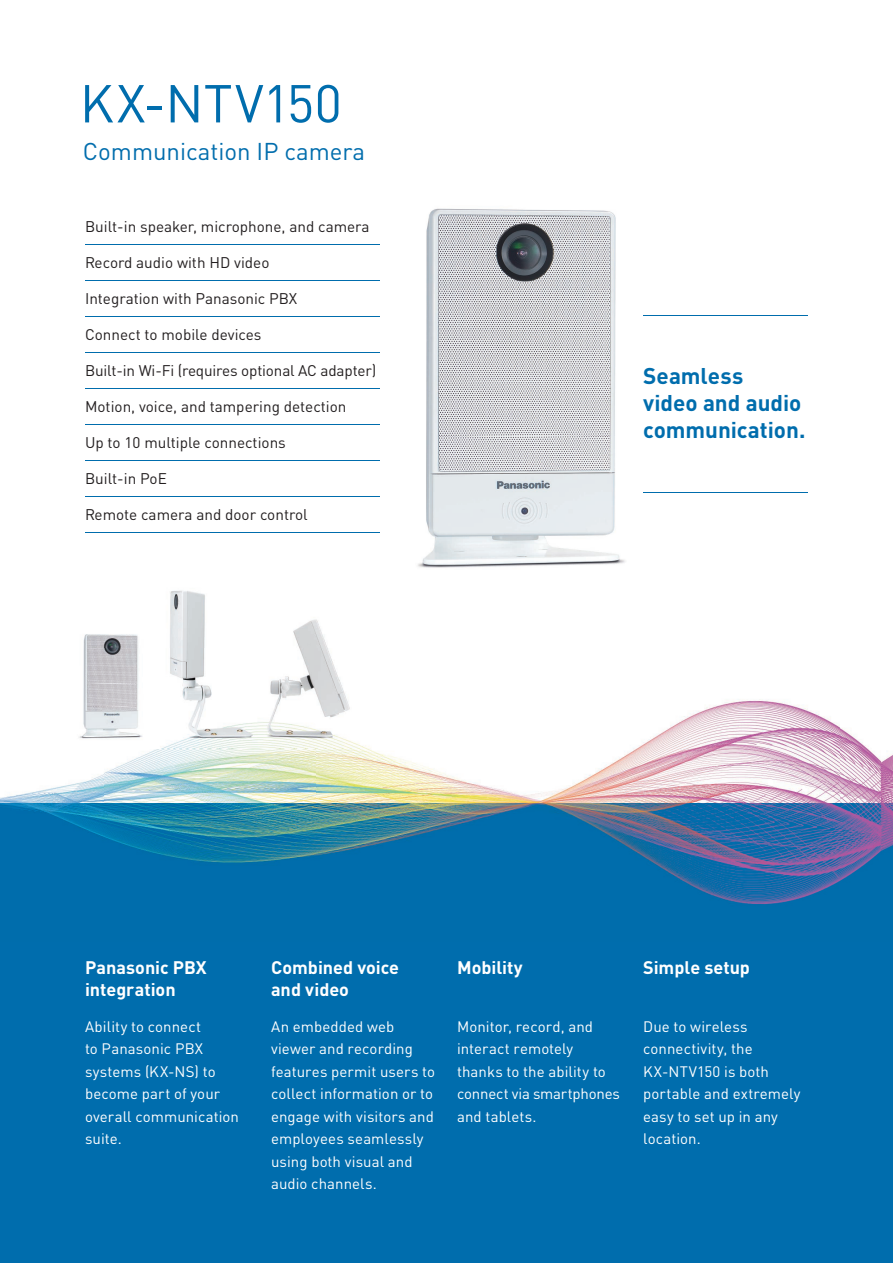
<style>
.page{position:relative;width:893px;height:1263px;background:#fff}
.page>*{position:absolute;margin:0;border:0;box-sizing:border-box;transform-origin:0 0}
.t1{font:52.5px "DIN Pro";color:#006dad}
.t2{font:24px "DIN Pro";color:#006dad}
.t3{font:700 22.5px/27px "DIN Pro";letter-spacing:-.005em;color:#006dad}
.t4{font:700 18px/22.5px "DIN Pro";color:#fff}
.t5{font:15.3px "DIN Pro";color:#231f20}
.t6{font:15px/22.5px "DIN Pro";letter-spacing:.005em;color:#fff}
</style>
<div class="page">
<div style="left:0;top:804px;width:893px;height:459px;background:#006dad"></div>
<img style="left:418px;top:208px;width:207px;height:360px">
<hr style="left:85px;top:244px;width:295px;height:1px;background:#006dad">
<hr style="left:85px;top:280px;width:295px;height:1px;background:#006dad">
<hr style="left:85px;top:316px;width:295px;height:1px;background:#006dad">
<hr style="left:85px;top:352px;width:295px;height:1px;background:#006dad">
<hr style="left:85px;top:388px;width:295px;height:1px;background:#006dad">
<hr style="left:85px;top:424px;width:295px;height:1px;background:#006dad">
<hr style="left:85px;top:460px;width:295px;height:1px;background:#006dad">
<hr style="left:85px;top:496px;width:295px;height:1px;background:#006dad">
<hr style="left:85px;top:532px;width:295px;height:1px;background:#006dad">
<hr style="left:643px;top:492px;width:165px;height:1px;background:#006dad">
<hr style="left:643px;top:315px;width:165px;height:1px;background:#006dad">
<img style="left:0;top:774px;width:104px;height:30px">
<img style="left:315px;top:700px;width:578px;height:104px">
<img style="left:104px;top:748px;width:211px;height:56px">
<img style="left:2px;top:804px;width:891px;height:100px">
<img style="left:79px;top:590px;width:280px;height:158px">
<h1 class="t1" style="left:80px;top:62px;width:264px">KX-NTV150</h1>
<h2 class="t2" style="left:83px;top:132px;width:284px">Communication IP camera</h2>
<p class="t5" style="left:85px;top:214px;width:286px">Built-in speaker, microphone, and camera</p>
<p class="t5" style="left:85px;top:250px;width:186px">Record audio with HD video</p>
<p class="t5" style="left:85px;top:286px;width:214px">Integration with Panasonic PBX</p>
<p class="t5" style="left:85px;top:322px;width:178px">Connect to mobile devices</p>
<p class="t5" style="left:85px;top:358px;width:293px">Built-in Wi-Fi (requires optional AC adapter)</p>
<p class="t5" style="left:85px;top:394px;width:263px">Motion, voice, and tampering detection</p>
<p class="t5" style="left:85px;top:430px;width:202px">Up to 10 multiple connections</p>
<p class="t5" style="left:85px;top:466px;width:83px">Built-in PoE</p>
<p class="t5" style="left:85px;top:502px;width:224px">Remote camera and door control</p>
<h3 class="t3" style="left:643px;top:360px;width:164px">Seamless<br>video and audio communication.</h3>
<p class="t4" style="left:85px;top:954px;width:123px">Panasonic PBX integration</p>
<p class="t6" style="left:85px;top:1013px;width:155px">Ability to connect<br>to Panasonic PBX systems (KX-NS) to become part of your overall communication suite.</p>
<p class="t4" style="left:271px;top:954px;width:130px">Combined voice and video</p>
<p class="t6" style="left:271px;top:1013px;width:165px">An embedded web viewer and recording features permit users to collect information or to engage with visitors and employees seamlessly using both visual and audio channels.</p>
<p class="t4" style="left:457px;top:954px;width:67px">Mobility</p>
<p class="t6" style="left:457px;top:1013px;width:164px">Monitor, record, and interact remotely thanks to the ability to connect via smartphones and tablets.</p>
<p class="t4" style="left:643px;top:954px;width:108px">Simple setup</p>
<p class="t6" style="left:643px;top:1013px;width:159px">Due to wireless connectivity, the<br>KX-NTV150 is both portable and extremely easy to set up in any location.</p>
</div>
